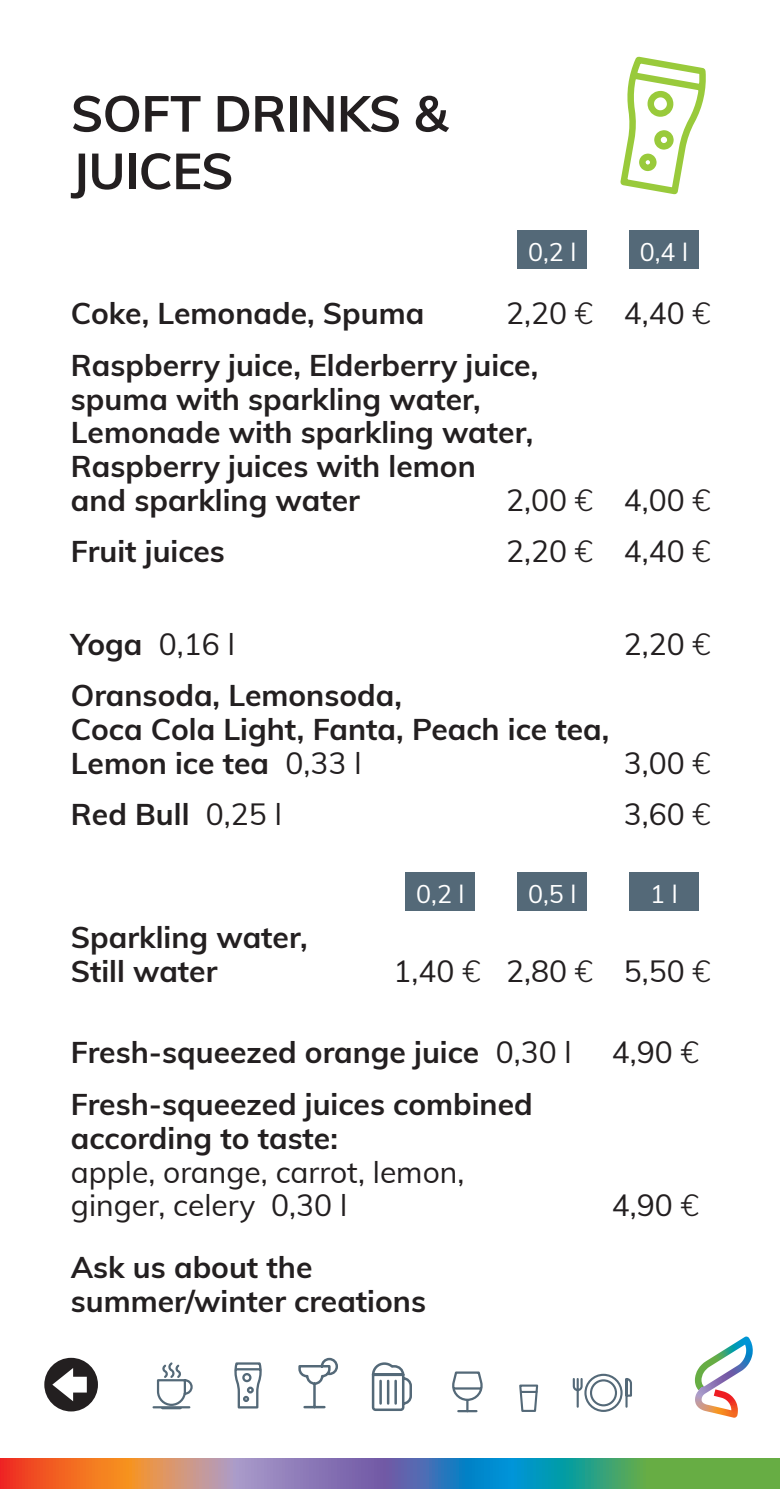
<style>
.page{position:relative;width:780px;height:1489px;background:#fff}
.page>*{position:absolute;margin:0;border:0;box-sizing:border-box;transform-origin:0 0}
.t1{font:700 50px/57.5px "Muli";letter-spacing:-.01em;color:#231f20}
.t2{font:700 30px/33.8px "Muli";color:#231f20}
.t3{font:30px/33.8px "Muli";color:#231f20}
.t4{font:25px "Muli";color:#fff}
.s1{font-weight:400}
.s2{font-weight:300}
.s3{font-weight:700}
</style>
<div class="page">
<div style="left:517px;top:230px;width:69px;height:39px;background:#546978"></div>
<div style="left:517px;top:872px;width:69px;height:39px;background:#546978"></div>
<div style="left:629px;top:230px;width:69px;height:39px;background:#546978"></div>
<div style="left:629px;top:872px;width:69px;height:39px;background:#546978"></div>
<div style="left:406px;top:872px;width:69px;height:39px;background:#546978"></div>
<svg style="left:620px;top:56px;width:86px;height:139px"></svg>
<svg style="left:572px;top:1373px;width:60px;height:39px"></svg>
<svg style="left:152px;top:1362px;width:41px;height:48px"></svg>
<svg style="left:298px;top:1357px;width:40px;height:52px"></svg>
<svg style="left:371px;top:1362px;width:41px;height:49px"></svg>
<svg style="left:452px;top:1371px;width:31px;height:42px"></svg>
<svg style="left:234px;top:1362px;width:28px;height:47px"></svg>
<svg style="left:519px;top:1384px;width:20px;height:28px"></svg>
<svg style="left:694px;top:1336px;width:58px;height:81px"></svg>
<svg style="left:0;top:1458px;width:780px;height:30px;background:#7e887d"></svg>
<svg style="left:44px;top:1357px;width:54px;height:54px"></svg>
<h1 class="t1" style="left:71px;top:82px;width:379px">SOFT DRINKS &amp;<br>JUICES</h1>
<p class="t4" style="left:528px;top:234px;width:50px">0,2 l</p>
<p class="t4" style="left:639px;top:234px;width:50px">0,4 l</p>
<p class="t2" style="left:71px;top:295px;width:355px">Coke, Lemonade, Spuma</p>
<p class="t2" style="left:71px;top:286px;width:641px;line-height:51.5px;text-indent:435px"><span class="s1">2,20</span> <span class="s2">€</span> <span class="s1">4,40</span> <span class="s2">€<br></span>Raspberry juice, Elderberry juice,</p>
<p class="t2" style="left:71px;top:380px;width:464px">spuma with sparkling water,<br>Lemonade with sparkling water,<br>Raspberry juices with lemon and sparkling water</p>
<p class="t3" style="left:506px;top:482px;width:206px">2,00 <span class="s2">€</span> 4,00 <span class="s2">€</span></p>
<p class="t2" style="left:71px;top:533px;width:156px">Fruit juices</p>
<p class="t3" style="left:506px;top:533px;width:206px">2,20 <span class="s2">€</span> 4,40 <span class="s2">€</span></p>
<p class="t3" style="left:71px;top:625px;width:165px"><span class="s3">Yoga</span> 0,16 l</p>
<p class="t3" style="left:623px;top:625px;width:88px">2,20 <span class="s2">€</span></p>
<p class="t2" style="left:71px;top:677px;width:540px">Oransoda, Lemonsoda,<br>Coca Cola Light, Fanta, Peach ice tea,<br>Lemon ice tea <span class="s1">0,33 l</span></p>
<p class="t3" style="left:623px;top:744px;width:88px">3,00 <span class="s2">€</span></p>
<p class="t2" style="left:71px;top:796px;width:212px">Red Bull <span class="s1">0,25 l</span></p>
<p class="t3" style="left:623px;top:796px;width:88px">3,60 <span class="s2">€</span></p>
<p class="t2" style="left:71px;top:918px;width:238px">Sparkling water,<br>Still water</p>
<p class="t4" style="left:416px;top:875px;width:50px">0,2 l</p>
<p class="t4" style="left:650px;top:875px;width:29px">1 l</p>
<p class="t4" style="left:528px;top:875px;width:50px">0,5 l</p>
<p class="t3" style="left:393px;top:952px;width:318px">1,40 <span class="s2">€</span> 2,80 <span class="s2">€</span> 5,50 <span class="s2">€</span></p>
<p class="t2" style="left:71px;top:1034px;width:502px">Fresh-squeezed orange juice <span class="s1">0,30 l</span></p>
<p class="t3" style="left:612px;top:1034px;width:88px">4,90 <span class="s2">€</span></p>
<p class="t2" style="left:71px;top:1085px;width:463px">Fresh-squeezed juices combined according to taste:</p>
<p class="t3" style="left:71px;top:1153px;width:395px">apple, orange, carrot, lemon, ginger, celery 0,30 l</p>
<p class="t3" style="left:612px;top:1187px;width:88px">4,90 <span class="s2">€</span></p>
<p class="t2" style="left:71px;top:1249px;width:356px">Ask us about the summer/winter creations</p>
</div>
